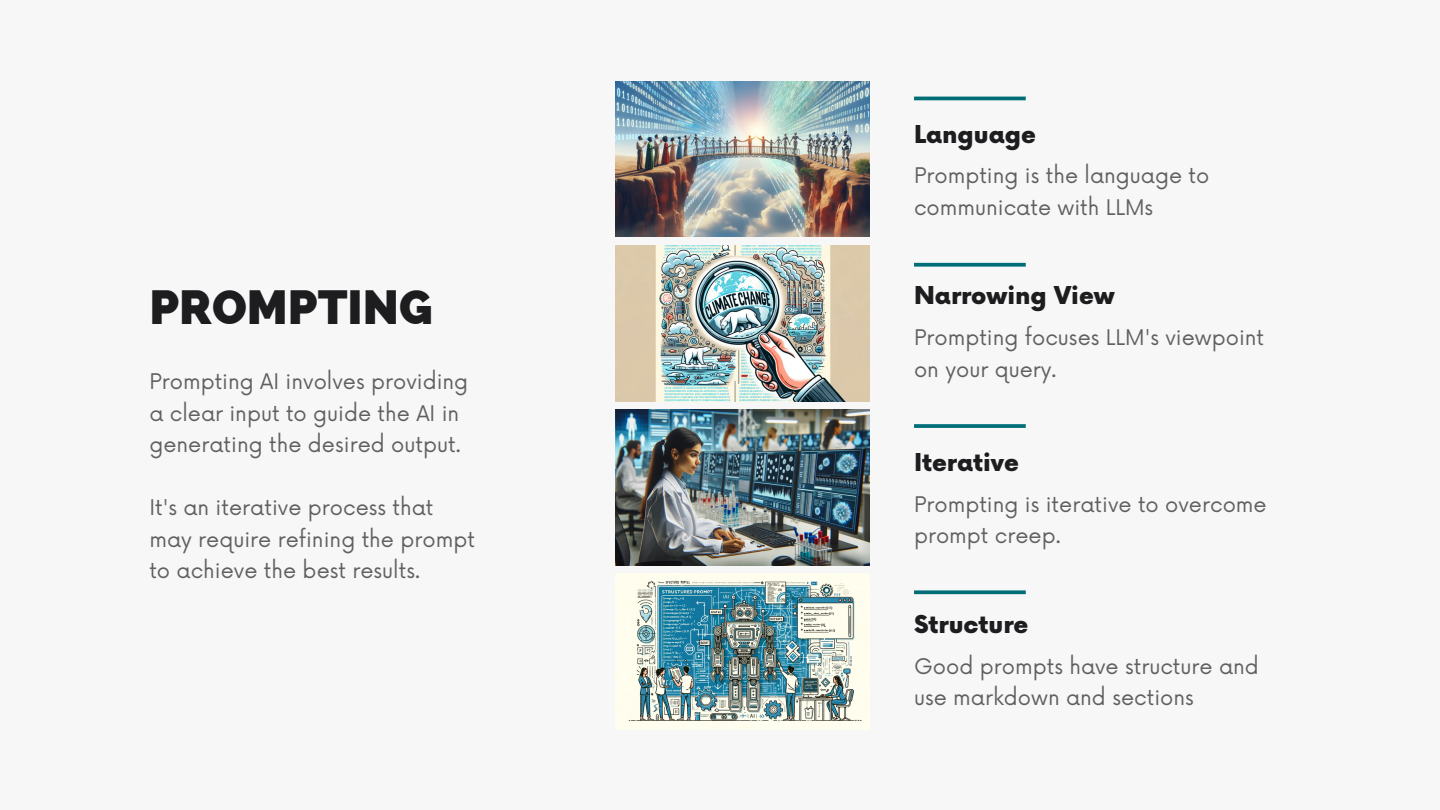
<style>
.page{position:relative;width:1440px;height:810px;background:#f7f7f7}
.page>*{position:absolute;margin:0;border:0;box-sizing:border-box;transform-origin:0 0}
.t1{font:800 48px "Raleway";color:#1d1d1f}
.t2{font:900 24px "Now";color:#1d1d1f}
.t3{font:21px/31.5px "Now";color:#606060}
</style>
<div class="page">
<img style="left:616px;top:81px;width:253px;height:156px">
<img style="left:616px;top:245px;width:253px;height:156px">
<img style="left:616px;top:409px;width:253px;height:156px">
<img style="left:616px;top:574px;width:253px;height:155px">
<hr style="left:914px;top:97px;width:112px;height:3px;background:#006d77">
<svg style="left:914px;top:263px;width:112px;height:4px"></svg>
<svg style="left:914px;top:424px;width:112px;height:4px"></svg>
<svg style="left:914px;top:590px;width:112px;height:4px"></svg>
<p class="t1" style="left:149px;top:278px;width:285px">PROMPTING</p>
<p class="t3" style="left:149px;top:367px;width:320px">Prompting AI involves providing a clear input to guide the AI in generating the desired output.</p>
<p class="t3" style="left:149px;top:493px;width:327px">It's an iterative process that may require refining the prompt to achieve the best results.</p>
<p class="t2" style="left:914px;top:121px;width:124px">Language</p>
<p class="t3" style="left:914px;top:161px;width:297px">Prompting is the language to communicate with LLMs</p>
<p class="t2" style="left:914px;top:283px;width:202px">Narrowing View</p>
<p class="t3" style="left:914px;top:323px;width:352px">Prompting focuses LLM's viewpoint on your query.</p>
<p class="t2" style="left:914px;top:449px;width:106px">Iterative</p>
<p class="t3" style="left:914px;top:489px;width:354px">Prompting is iterative to overcome prompt creep.</p>
<p class="t2" style="left:914px;top:611px;width:116px">Structure</p>
<p class="t3" style="left:914px;top:651px;width:346px">Good prompts have structure and use markdown and sections</p>
</div>
